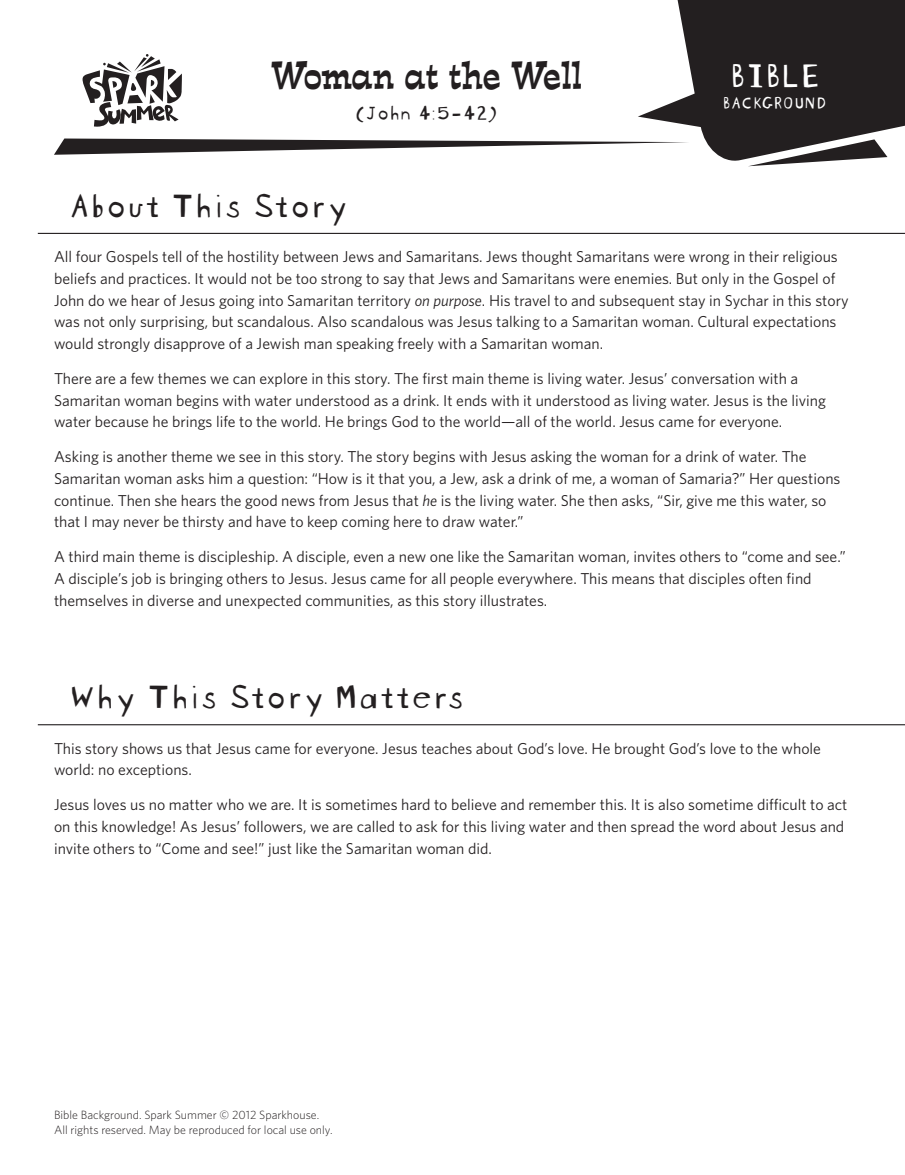
<style>
.page{position:relative;width:905px;height:1175px;background:#fff}
.page>*{position:absolute;margin:0;border:0;box-sizing:border-box;transform-origin:0 0}
.t1{font:36px "Blockhead Unplugged";color:#231f20}
.t2{font:36px "Estro Font";letter-spacing:-.025em;color:#231f20;scale:.88 1}
.t3{font:36px "Blockhead Unplugged";color:#fff}
.t4{font:21px "Blockhead Unplugged";color:#231f20}
.t5{font:18px "Blockhead Unplugged";color:#fff}
.t6{font:15.75px/21.8px "Whitney";color:#231f20}
.t7{font:300 12px/15px "Whitney";color:#231f20}
.s1{font-style:italic}
</style>
<div class="page">
<svg style="left:54px;top:0;width:850px;height:166px"></svg>
<hr style="left:38px;top:233px;width:866px;height:1px;background:#231f20">
<hr style="left:38px;top:724px;width:866px;height:1px;background:#231f20">
<h1 class="t2" style="left:270px;top:49px;width:355px">Woman at the Well</h1>
<h2 class="t4" style="left:354px;top:95px;width:144px">(John 4:5-42)</h2>
<h1 class="t3" style="left:728px;top:46px;width:92px">BIBLE</h1>
<p class="t5" style="left:722px;top:88px;width:105px">BACKGROUND</p>
<h1 class="t1" style="left:68px;top:176px;width:281px">About This Story</h1>
<p class="t6" style="left:54px;top:245px;width:796px">All four Gospels tell of the hostility between Jews and Samaritans. Jews thought Samaritans were wrong in their religious beliefs and practices. It would not be too strong to say that Jews and Samaritans were enemies. But only in the Gospel of John do we hear of Jesus going into Samaritan territory <span class="s1">on purpose</span>. His travel to and subsequent stay in Sychar in this story was not only surprising, but scandalous. Also scandalous was Jesus talking to a Samaritan woman. Cultural expectations would strongly disapprove of a Jewish man speaking freely with a Samaritan woman.</p>
<p class="t6" style="left:54px;top:367px;width:773px">There are a few themes we can explore in this story. The first main theme is living water. Jesus’ conversation with a<br>Samaritan woman begins with water understood as a drink. It ends with it understood as living water. Jesus is the living water because he brings life to the world. He brings God to the world—all of the world. Jesus came for everyone.</p>
<p class="t6" style="left:54px;top:445px;width:788px">Asking is another theme we see in this story. The story begins with Jesus asking the woman for a drink of water. The Samaritan woman asks him a question: “How is it that you, a Jew, ask a drink of me, a woman of Samaria?” Her questions continue. Then she hears the good news from Jesus that <span class="s1">he</span> is the living water. She then asks, “Sir, give me this water, so that I may never be thirsty and have to keep coming here to draw water.”</p>
<p class="t6" style="left:54px;top:545px;width:793px">A third main theme is discipleship. A disciple, even a new one like the Samaritan woman, invites others to “come and see.”<br>A disciple’s job is bringing others to Jesus. Jesus came for all people everywhere. This means that disciples often find themselves in diverse and unexpected communities, as this story illustrates.</p>
<h1 class="t1" style="left:68px;top:667px;width:398px">Why This Story Matters</h1>
<p class="t6" style="left:54px;top:736px;width:768px">This story shows us that Jesus came for everyone. Jesus teaches about God’s love. He brought God’s love to the whole world: no exceptions.</p>
<p class="t6" style="left:54px;top:793px;width:794px">Jesus loves us no matter who we are. It is sometimes hard to believe and remember this. It is also sometime difficult to act on this knowledge! As Jesus’ followers, we are called to ask for this living water and then spread the word about Jesus and invite others to “Come and see!” just like the Samaritan woman did.</p>
<p class="t7" style="left:54px;top:1107px;width:280px">Bible Background. Spark Summer © 2012 Sparkhouse.<br>All rights reserved. May be reproduced for local use only.</p>
</div>
